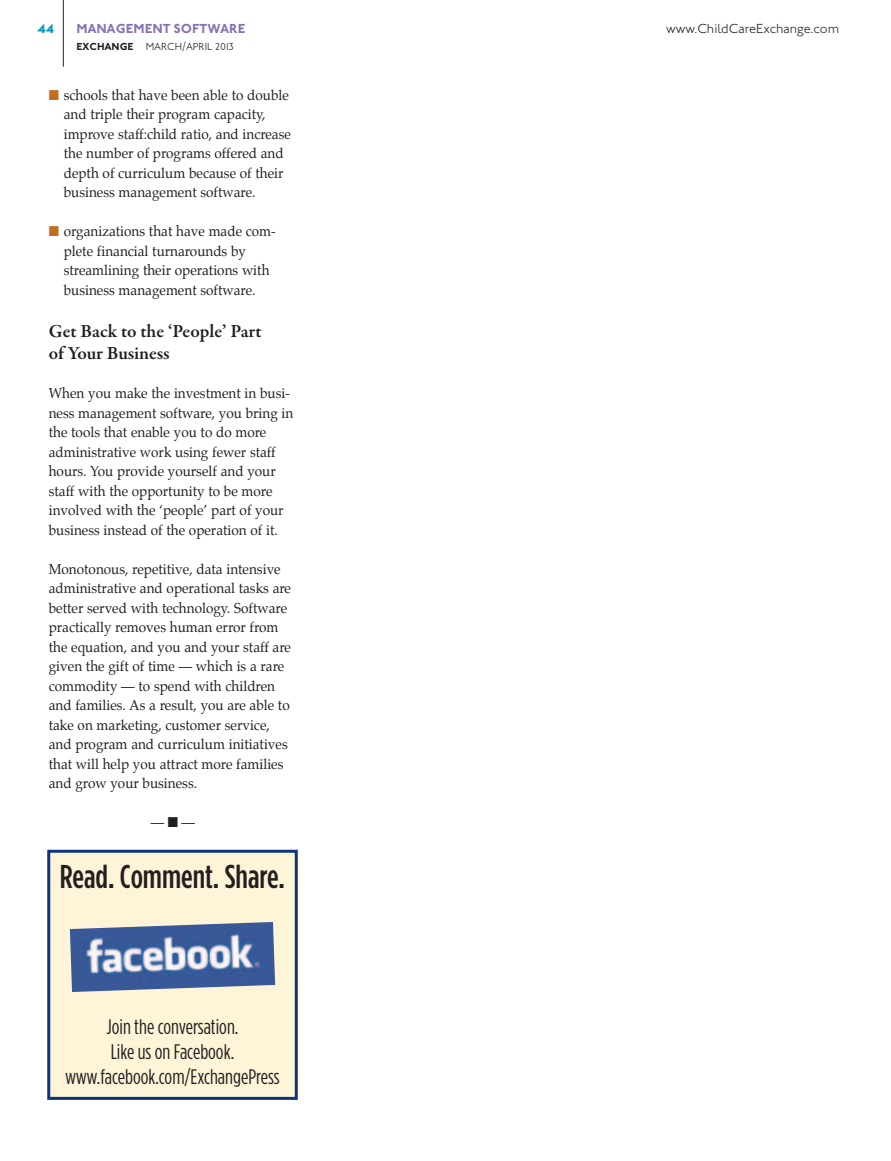
<style>
.page{position:relative;width:891px;height:1161px;background:#fff}
.page>*{position:absolute;margin:0;border:0;box-sizing:border-box;transform-origin:0 0}
.t1{font:500 condensed 33px "Gotham HTF";color:#231f20}
.t2{font:condensed 21px/25.2px "Gotham HTF";color:#231f20;text-align:center}
.t3{font:600 18.75px/22.5px "Garamond Premr Pro";color:#231f20}
.t4{font:14.25px/19.5px "Palatino";color:#231f20;scale:.95 1}
.t5{font:300 13.5px "Johnston ITC";color:#231f20}
.t6{font:700 13.5px "Johnston ITC";color:#8972b3}
.t7{font:700 13.5px "Johnston ITC";color:#0093b4}
.t8{font:300 10.5px "Johnston ITC";letter-spacing:-.005em;color:#231f20}
.s1{font-weight:700}
.s2{color:#c26e1f}
</style>
<div class="page">
<hr style="left:63px;top:0;width:1px;height:67px;background:#231f20">
<div style="left:47px;top:850px;width:251px;height:250px;background:#fef5d8;border:3px solid #0d347e"></div>
<img style="left:70px;top:922px;width:205px;height:70px">
<p class="t7" style="left:38px;top:21px;width:18px">44</p>
<p class="t6" style="left:76px;top:21px;width:171px">MANAGEMENT SOFTWARE</p>
<p class="t5" style="left:666px;top:21px;width:175px">www.ChildCareExchange.com</p>
<p class="t8" style="left:76px;top:40px;width:159px"><span class="s1">EXCHANGE</span> MARCH/APRIL 2013</p>
<p class="t4" style="left:64px;top:85px;width:241px;text-indent:-15px"><span class="s2">■</span> schools that have been able to double and triple their program capacity, improve staff:child ratio, and increase the number of programs offered and depth of curriculum because of their business management software.</p>
<p class="t4" style="left:64px;top:221px;width:225px;text-indent:-15px"><span class="s2">■</span> organizations that have made com&shy;plete financial turnarounds by streamlining their operations with business management software.</p>
<h3 class="t3" style="left:49px;top:320px;width:215px">Get Back to the ‘People’ Part of Your Business</h3>
<p class="t4" style="left:49px;top:383px;width:259px">When you make the investment in busi&shy;ness management software, you bring in the tools that enable you to do more administrative work using fewer staff hours. You provide yourself and your staff with the opportunity to be more involved with the ‘people’ part of your business instead of the operation of it.</p>
<p class="t4" style="left:49px;top:559px;width:257px">Monotonous, repetitive, data intensive administrative and operational tasks are better served with technology. Software practically removes human error from the equation, and you and your staff are given the gift of time — which is a rare commodity — to spend with children and families. As a result, you are able to take on marketing, customer service, and program and curriculum initiatives that will help you attract more families and grow your business.</p>
<p class="t4" style="left:151px;top:812px;width:48px">— ■ —</p>
<h1 class="t1" style="left:60px;top:858px;width:227px">Read. Comment. Share.</h1>
<h2 class="t2" style="left:65px;top:1014px;width:216px">Join the conversation.<br>Like us on Facebook. www.facebook.com/ExchangePress</h2>
</div>
